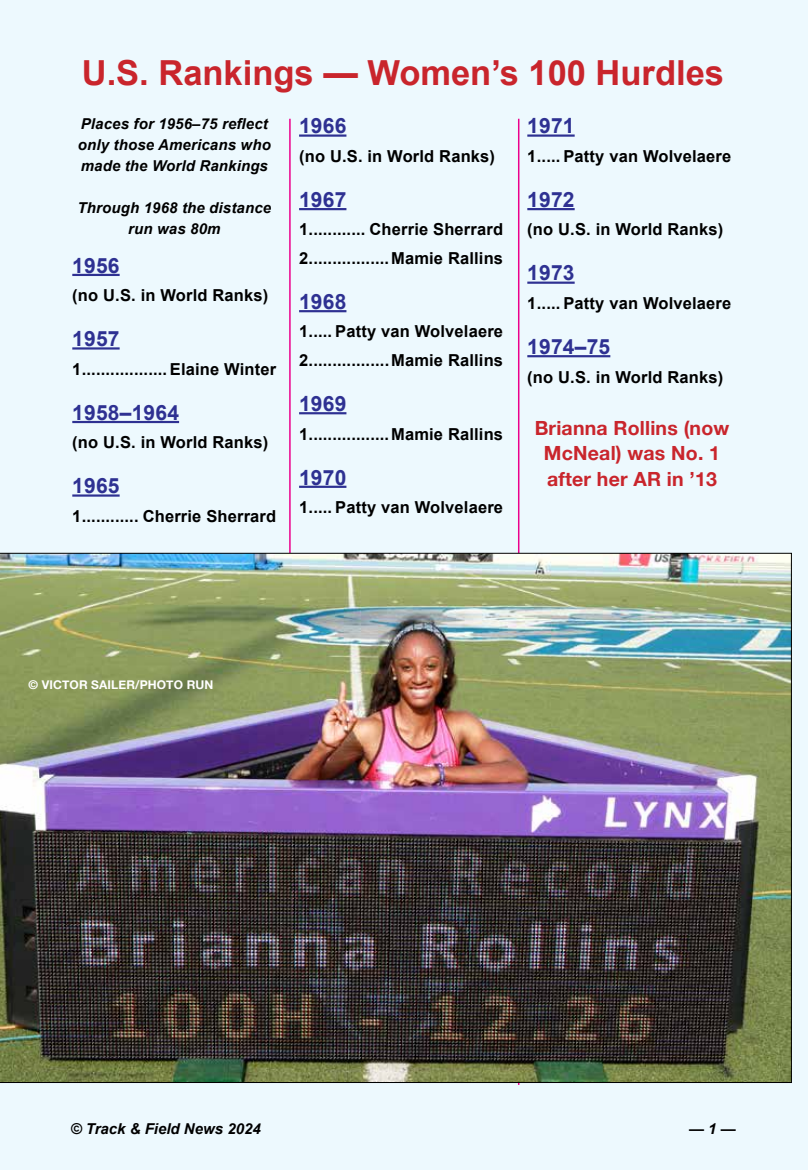
<style>
.page{position:relative;width:808px;height:1170px;background:#fff}
.page>*{position:absolute;margin:0;border:0;box-sizing:border-box;transform-origin:0 0}
.t1{font:700 34.5px "Arial";color:#c9252c}
.t2{font:700 21px "Arial";letter-spacing:.01em;color:#2e3192}
.t3{font:700 19.5px/25.3px "Helvetica Neue";letter-spacing:.01em;color:#c9252c;text-align:center}
.t4{font:700 16.5px/28.5px "Arial";letter-spacing:.01em;color:#000}
.t5{font:italic 700 15px/21px "Arial";letter-spacing:.01em;color:#000}
.t6{font:700 12px "Helvetica Neue";letter-spacing:.01em;color:#fff}
</style>
<div class="page">
<div style="left:0;top:0;width:808px;height:1169px;background:#edf9fe"></div>
<hr style="left:289px;top:119px;width:2px;height:963px;background:#ec008c">
<hr style="left:518px;top:119px;width:1px;height:965px;background:#ec008c">
<hr style="left:72px;top:274px;width:48px;height:2px;background:#2e3192">
<hr style="left:72px;top:347px;width:48px;height:2px;background:#2e3192">
<hr style="left:72px;top:421px;width:107px;height:2px;background:#2e3192">
<hr style="left:72px;top:494px;width:48px;height:2px;background:#2e3192">
<hr style="left:299px;top:134px;width:47px;height:3px;background:#2e3192">
<hr style="left:299px;top:208px;width:47px;height:2px;background:#2e3192">
<hr style="left:299px;top:310px;width:47px;height:2px;background:#2e3192">
<hr style="left:299px;top:412px;width:47px;height:2px;background:#2e3192">
<hr style="left:299px;top:485px;width:47px;height:3px;background:#2e3192">
<hr style="left:527px;top:134px;width:48px;height:3px;background:#2e3192">
<hr style="left:527px;top:208px;width:48px;height:2px;background:#2e3192">
<hr style="left:527px;top:281px;width:48px;height:3px;background:#2e3192">
<hr style="left:527px;top:355px;width:83px;height:2px;background:#2e3192">
<img style="left:0;top:553px;width:792px;height:529px">
<h1 class="t1" style="left:82px;top:50px;width:644px">U.S. Rankings — Women’s 100 Hurdles</h1>
<p class="t5" style="left:78px;top:114px;width:194px">Places for 1956–75 reflect only those Americans who made the World Rankings</p>
<p class="t5" style="left:78px;top:198px;width:195px;text-align:center">Through 1968 the distance run was 80m</p>
<p class="t2" style="left:72px;top:251px;width:49px">1956</p>
<p class="t4" style="left:72px;top:282px;width:198px">(no U.S. in World Ranks)</p>
<p class="t2" style="left:72px;top:325px;width:49px">1957</p>
<p class="t4" style="left:72px;top:355px;width:206px">1.................. Elaine Winter</p>
<p class="t2" style="left:72px;top:398px;width:108px">1958–1964</p>
<p class="t4" style="left:72px;top:429px;width:198px">(no U.S. in World Ranks)</p>
<p class="t2" style="left:72px;top:472px;width:49px">1965</p>
<p class="t4" style="left:72px;top:502px;width:205px">1............ Cherrie Sherrard</p>
<p class="t2" style="left:299px;top:112px;width:49px">1966</p>
<p class="t4" style="left:299px;top:142px;width:198px">(no U.S. in World Ranks)</p>
<p class="t2" style="left:299px;top:186px;width:49px">1967</p>
<p class="t4" style="left:299px;top:216px;width:206px">1............ Cherrie Sherrard<br>2.................Mamie Rallins</p>
<p class="t2" style="left:299px;top:288px;width:49px">1968</p>
<p class="t4" style="left:299px;top:318px;width:206px">1..... Patty van Wolvelaere<br>2.................Mamie Rallins</p>
<p class="t2" style="left:299px;top:390px;width:49px">1969</p>
<p class="t4" style="left:299px;top:420px;width:206px">1.................Mamie Rallins</p>
<p class="t2" style="left:299px;top:463px;width:49px">1970</p>
<p class="t4" style="left:299px;top:493px;width:206px">1..... Patty van Wolvelaere</p>
<p class="t2" style="left:527px;top:112px;width:49px">1971</p>
<p class="t4" style="left:527px;top:142px;width:206px">1..... Patty van Wolvelaere</p>
<p class="t2" style="left:527px;top:186px;width:49px">1972</p>
<p class="t4" style="left:527px;top:216px;width:198px">(no U.S. in World Ranks)</p>
<p class="t2" style="left:527px;top:259px;width:49px">1973</p>
<p class="t4" style="left:527px;top:289px;width:206px">1..... Patty van Wolvelaere</p>
<p class="t2" style="left:527px;top:333px;width:84px">1974–75</p>
<p class="t4" style="left:527px;top:363px;width:198px">(no U.S. in World Ranks)</p>
<p class="t3" style="left:535px;top:416px;width:196px">Brianna Rollins (now<br>McNeal) was No. 1 after her AR in ’13</p>
<p class="t6" style="left:29px;top:675px;width:186px">© VICTOR SAILER/PHOTO RUN</p>
<p class="t5" style="left:71px;top:1118px;width:192px">© Track &amp; Field News 2024</p>
<p class="t5" style="left:689px;top:1118px;width:48px">— 1 —</p>
</div>
